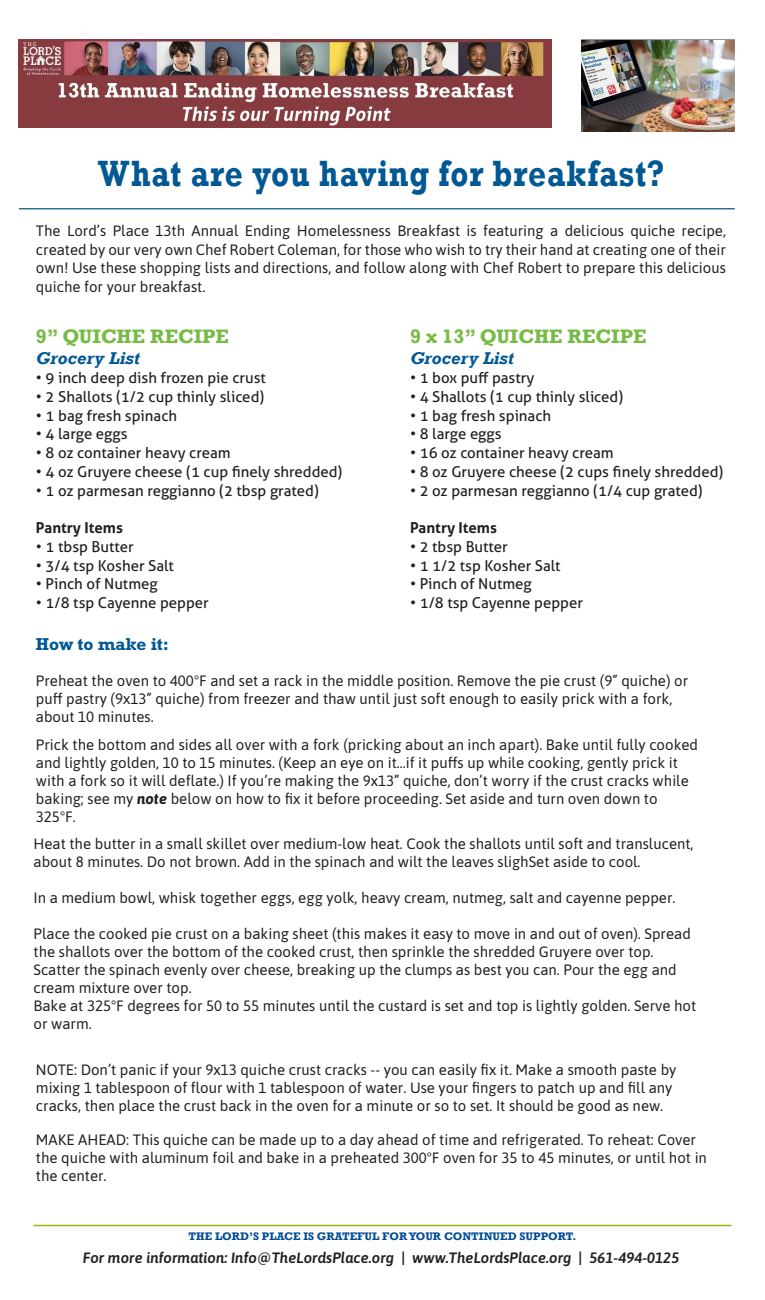
<style>
.page{position:relative;width:765px;height:1300px;background:#fff}
.page>*{position:absolute;margin:0;border:0;box-sizing:border-box;transform-origin:0 0}
.t1{font:700 37.5px "Rockwell";letter-spacing:.025em;color:#025893;scale:.84 1}
.t2{font:700 20px "Rockwell";color:#76bb44}
.t3{font:italic 700 17.5px "Rockwell";color:#025893}
.t4{font:700 17.5px "Rockwell Std";color:#025893}
.t5{font:15px/18px "Asap";color:#231f20}
.t6{font:15px "Aller";color:#231f20}
.t7{font:italic 600 15px "Asap";color:#231f20}
.t8{font:700 15px "Aller";color:#231f20}
.t9{font:700 11.25px "Rockwell";color:#004c97}
.s1{font-weight:700;font-style:italic}
</style>
<div class="page">
<img style="left:582px;top:41px;width:153px;height:90px">
<hr style="left:34px;top:1224px;width:697px;height:2px;background:#8dbb00">
<img style="left:19px;top:40px;width:532px;height:88px">
<hr style="left:19px;top:208px;width:716px;height:1px;background:#055482">
<p class="t1" style="left:98px;top:150px;width:676px">What are you having for breakfast?</p>
<p class="t5" style="left:36px;top:220px;width:692px;line-height:18.8px;text-align:justify">The Lord’s Place 13th Annual Ending Homelessness Breakfast is featuring a delicious quiche recipe, created by our very own Chef Robert Coleman, for those who wish to try their hand at creating one of their own! Use these shopping lists and directions, and follow along with Chef Robert to prepare this delicious quiche for your breakfast.</p>
<p class="t2" style="left:36px;top:324px;width:194px">9” QUICHE RECIPE</p>
<p class="t3" style="left:36px;top:348px;width:105px">Grocery List</p>
<p class="t6" style="left:36px;top:369px;width:232px">• 9 inch deep dish frozen pie crust</p>
<p class="t6" style="left:36px;top:387px;width:230px">• 2 Shallots (1/2 cup thinly sliced)</p>
<p class="t6" style="left:36px;top:406px;width:143px">• 1 bag fresh spinach</p>
<p class="t6" style="left:36px;top:425px;width:93px">• 4 large eggs</p>
<p class="t6" style="left:36px;top:444px;width:196px">• 8 oz container heavy cream</p>
<p class="t6" style="left:36px;top:462px;width:308px">• 4 oz Gruyere cheese (1 cup finely shredded)</p>
<p class="t6" style="left:36px;top:481px;width:284px">• 1 oz parmesan reggianno (2 tbsp grated)</p>
<p class="t8" style="left:36px;top:518px;width:89px">Pantry Items</p>
<p class="t6" style="left:36px;top:537px;width:99px">• 1 tbsp Butter</p>
<p class="t6" style="left:36px;top:556px;width:140px">• 3/4 tsp Kosher Salt</p>
<p class="t6" style="left:36px;top:575px;width:123px">• Pinch of Nutmeg</p>
<p class="t6" style="left:36px;top:594px;width:174px">• 1/8 tsp Cayenne pepper</p>
<p class="t2" style="left:410px;top:324px;width:238px">9 x 13” QUICHE RECIPE</p>
<p class="t3" style="left:410px;top:348px;width:105px">Grocery List</p>
<p class="t6" style="left:410px;top:369px;width:126px">• 1 box puff pastry</p>
<p class="t6" style="left:410px;top:387px;width:215px">• 4 Shallots (1 cup thinly sliced)</p>
<p class="t6" style="left:410px;top:406px;width:143px">• 1 bag fresh spinach</p>
<p class="t6" style="left:410px;top:425px;width:93px">• 8 large eggs</p>
<p class="t6" style="left:410px;top:444px;width:205px">• 16 oz container heavy cream</p>
<p class="t6" style="left:410px;top:462px;width:315px">• 8 oz Gruyere cheese (2 cups finely shredded)</p>
<p class="t6" style="left:410px;top:481px;width:294px">• 2 oz parmesan reggianno (1/4 cup grated)</p>
<p class="t8" style="left:410px;top:518px;width:89px">Pantry Items</p>
<p class="t6" style="left:410px;top:537px;width:99px">• 2 tbsp Butter</p>
<p class="t6" style="left:410px;top:556px;width:152px">• 1 1/2 tsp Kosher Salt</p>
<p class="t6" style="left:410px;top:575px;width:123px">• Pinch of Nutmeg</p>
<p class="t6" style="left:410px;top:594px;width:174px">• 1/8 tsp Cayenne pepper</p>
<p class="t4" style="left:36px;top:633px;width:135px">How to make it:</p>
<p class="t5" style="left:36px;top:671px;width:654px">Preheat the oven to 400°F and set a rack in the middle position. Remove the pie crust (9” quiche) or puff pastry (9x13” quiche) from freezer and thaw until just soft enough to easily prick with a fork, about 10 minutes.</p>
<p class="t5" style="left:36px;top:734px;width:664px">Prick the bottom and sides all over with a fork (pricking about an inch apart). Bake until fully cooked and lightly golden, 10 to 15 minutes. (Keep an eye on it...if it puffs up while cooking, gently prick it with a fork so it will deflate.) If you’re making the 9x13” quiche, don’t worry if the crust cracks while baking; see my <span class="s1">note</span> below on how to fix it before proceeding. Set aside and turn oven down to 325°F.</p>
<p class="t5" style="left:34px;top:834px;width:662px">Heat the butter in a small skillet over medium-low heat. Cook the shallots until soft and translucent, about 8 minutes. Do not brown. Add in the spinach and wilt the leaves slighSet aside to cool.</p>
<p class="t5" style="left:34px;top:888px;width:643px">In a medium bowl, whisk together eggs, egg yolk, heavy cream, nutmeg, salt and cayenne pepper.</p>
<p class="t5" style="left:34px;top:924px;width:659px">Place the cooked pie crust on a baking sheet (this makes it easy to move in and out of oven). Spread the shallots over the bottom of the cooked crust, then sprinkle the shredded Gruyere over top.<br>Scatter the spinach evenly over cheese, breaking up the clumps as best you can. Pour the egg and cream mixture over top.</p>
<p class="t5" style="left:34px;top:996px;width:664px">Bake at 325°F degrees for 50 to 55 minutes until the custard is set and top is lightly golden. Serve hot or warm.</p>
<p class="t5" style="left:36px;top:1059px;width:642px">NOTE: Don’t panic if your 9x13 quiche crust cracks -- you can easily fix it. Make a smooth paste by mixing 1 tablespoon of flour with 1 tablespoon of water. Use your fingers to patch up and fill any cracks, then place the crust back in the oven for a minute or so to set. It should be good as new.</p>
<p class="t5" style="left:36px;top:1130px;width:673px">MAKE AHEAD: This quiche can be made up to a day ahead of time and refrigerated. To reheat: Cover the quiche with aluminum foil and bake in a preheated 300°F oven for 35 to 45 minutes, or until hot in the center.</p>
<p class="t9" style="left:189px;top:1229px;width:389px">THE LORD’S PLACE IS GRATEFUL FOR YOUR CONTINUED SUPPORT.</p>
<p class="t7" style="left:83px;top:1247px;width:598px">For more information: Info@TheLordsPlace.org | www.TheLordsPlace.org | 561-494-0125</p>
</div>
